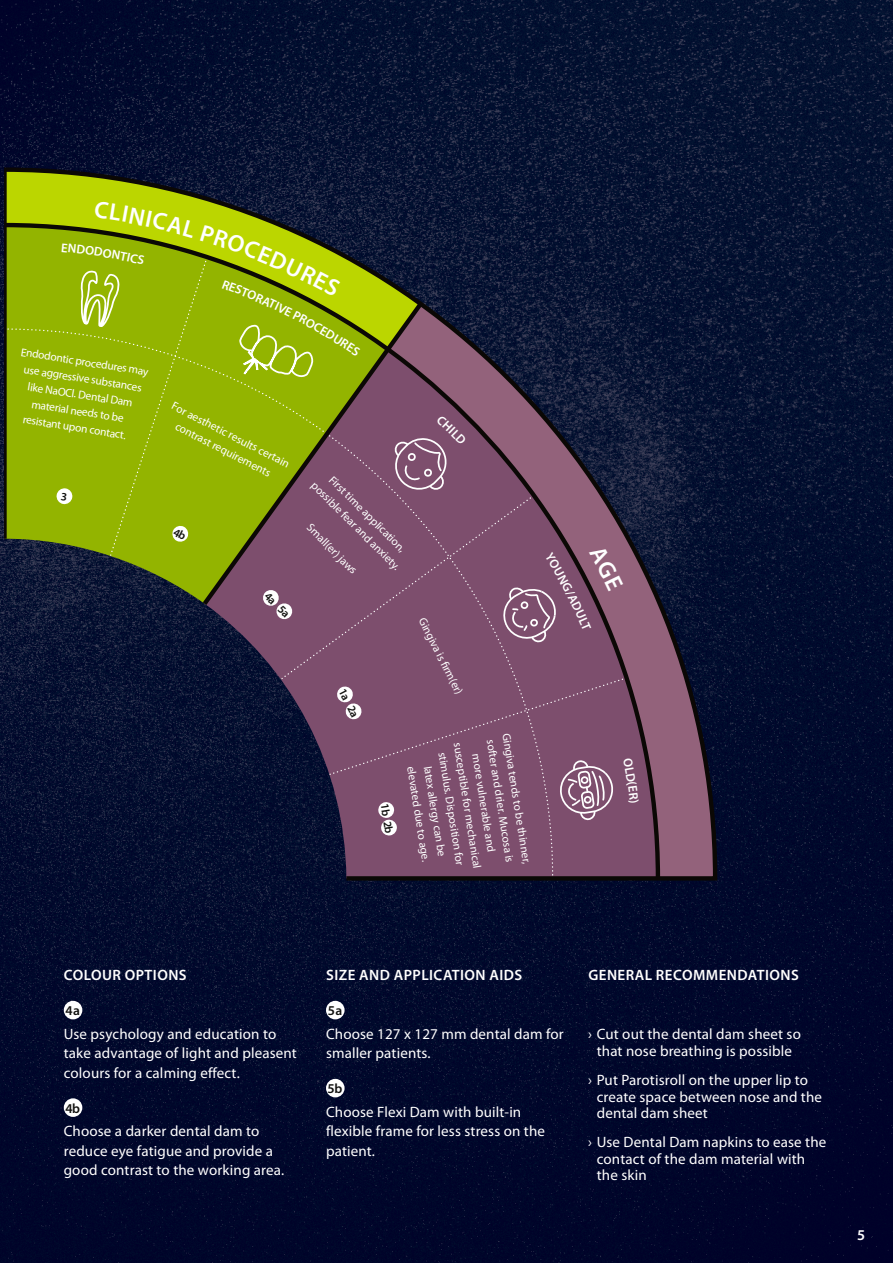
<style>
.page{position:relative;width:893px;height:1263px;background:#fff}
.page>*{position:absolute;margin:0;border:0;box-sizing:border-box;transform-origin:0 0}
.t1{font:15px/19.5px "Myriad Pro";letter-spacing:.01em;color:#fff}
.t2{font:600 15px "Myriad Pro";letter-spacing:.03em;color:#fff}
.t3{font:600 13.5px "Myriad Pro";letter-spacing:.005em;color:#11110f}
.t4{font:11.4px/16.5px "Myriad Pro";color:#fff;text-align:center}
.t5{font:600 11.4px "Myriad Pro";color:#11110f}
</style>
<div class="page">
<img style="left:0;top:0;width:893px;height:1263px">
<div style="left:64px;top:1001px;width:18px;height:18px;background:#fff;border-radius:50%"></div>
<div style="left:64px;top:1098px;width:18px;height:19px;background:#fff;border-radius:50%"></div>
<div style="left:326px;top:1001px;width:19px;height:18px;background:#fff;border-radius:50%"></div>
<div style="left:326px;top:1079px;width:19px;height:18px;background:#fff;border-radius:50%"></div>
<svg style="left:4px;top:165px;width:715px;height:763px;background:#292442"></svg>
<svg style="left:361px;top:298px;width:65px;height:312px;background:#805e5a"></svg>
<svg style="left:391px;top:415px;width:76px;height:79px;background:#885d79"></svg>
<div style="left:330px;top:677px;width:309px;height:159px;background:#7d4e6d"></div>
<svg style="left:4px;top:169px;width:357px;height:470px;background:#7c8d19"></svg>
<svg style="left:499px;top:545px;width:124px;height:100px;background:#835772"></svg>
<p class="t4" style="left:22px;top:343px;width:131px;rotate:9deg">Endodontic procedures may use aggressive substances like NaOCl. Dental Dam material needs to be resistant upon contact.</p>
<p class="t4" style="left:176px;top:398px;width:132px;rotate:27deg">For aesthetic results certain contrast requirements</p>
<p class="t5" style="left:272px;top:589px;width:32px;rotate:45deg">4a 5a</p>
<p class="t4" style="left:331px;top:466px;width:122px;rotate:45deg">First time application, possible fear and anxiety.</p>
<p class="t4" style="left:315px;top:520px;width:67px;rotate:45deg">Small(er) jaws</p>
<p class="t5" style="left:348px;top:686px;width:32px;rotate:63deg">1a 2a</p>
<p class="t4" style="left:429px;top:615px;width:85px;rotate:63deg">Gingiva is fi rm(er)</p>
<p class="t5" style="left:392px;top:803px;width:31px;rotate:81deg">1b 2b</p>
<p class="t4" style="left:515px;top:732px;width:134px;rotate:81deg">Gingiva tends to be thinner, softer and drier. Mucosa is more vulnerable and susceptible for mechanical stimulus. Disposition for</p>
<p class="t4" style="left:436px;top:765px;width:93px;rotate:81deg">latex allergy can be</p>
<p class="t4" style="left:419px;top:765px;width:98px;rotate:81deg">elevated due to age.</p>
<p class="t2" style="left:64px;top:966px;width:124px">COLOUR OPTIONS</p>
<p class="t3" style="left:66px;top:1002px;width:16px">4a</p>
<p class="t1" style="left:64px;top:1024px;width:235px">Use psychology and education to take advantage of light and pleasent colours for a calming effect.</p>
<p class="t3" style="left:65px;top:1100px;width:16px">4b</p>
<p class="t1" style="left:64px;top:1121px;width:222px">Choose a darker dental dam to reduce eye fatigue and provide a good contrast to the working area.</p>
<p class="t2" style="left:326px;top:966px;width:198px">SIZE AND APPLICATION AIDS</p>
<p class="t3" style="left:328px;top:1002px;width:16px">5a</p>
<p class="t1" style="left:326px;top:1024px;width:239px">Choose 127 x 127 mm dental dam for smaller patients.</p>
<p class="t3" style="left:327px;top:1080px;width:16px">5b</p>
<p class="t1" style="left:326px;top:1102px;width:221px">Choose Flexi Dam with built-in flexible frame for less stress on the patient.</p>
<p class="t2" style="left:588px;top:966px;width:212px">GENERAL RECOMMENDATIONS</p>
<p class="t1" style="left:588px;top:1026px;width:214px;line-height:16.5px;text-align:center">› Cut out the dental dam sheet so that nose breathing is possible</p>
<p class="t1" style="left:597px;top:1071px;width:227px;line-height:16.5px;text-indent:-9px">› Put Parotisroll on the upper lip to create space between nose and the dental dam sheet</p>
<p class="t1" style="left:597px;top:1134px;width:231px;line-height:16.5px;text-indent:-9px">› Use Dental Dam napkins to ease the contact of the dam material with the skin</p>
<p class="t2" style="left:857px;top:1225px;width:10px">5</p>
</div>
